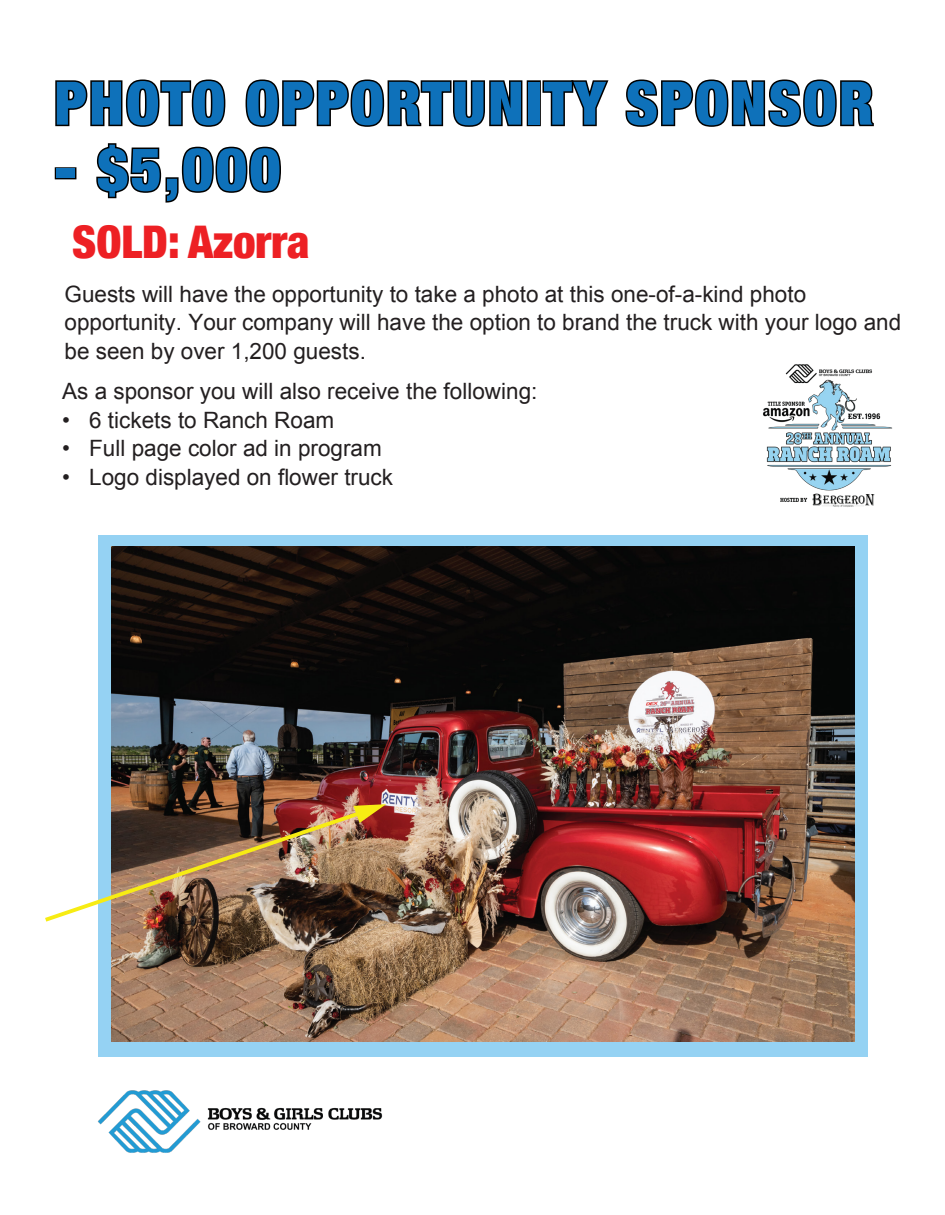
<style>
.page{position:relative;width:945px;height:1215px;background:#fff}
.page>*{position:absolute;margin:0;border:0;box-sizing:border-box;transform-origin:0 0}
.t1{font:900 condensed 60px "Helvetica Neue";letter-spacing:.04em;color:#0e71ba}
.t2{font:900 condensed 45px "Helvetica Neue";color:#ed2024}
.t3{font:22.5px/28.5px "Arial";color:#231f20}
</style>
<div class="page">
<div style="left:98px;top:535px;width:769px;height:521px;background:#95d2f3"></div>
<img style="left:111px;top:546px;width:743px;height:496px">
<img style="left:45px;top:804px;width:341px;height:118px">
<svg style="left:55px;top:79px;width:171px;height:48px"></svg>
<svg style="left:245px;top:79px;width:278px;height:48px"></svg>
<div style="left:527px;top:80px;width:14px;height:46px;border:3px solid #000"></div>
<svg style="left:542px;top:80px;width:67px;height:47px"></svg>
<svg style="left:625px;top:79px;width:249px;height:48px"></svg>
<div style="left:55px;top:167px;width:21px;height:12px;border:3px solid #000"></div>
<svg style="left:96px;top:143px;width:185px;height:60px"></svg>
<img style="left:97px;top:1090px;width:286px;height:63px">
<img style="left:763px;top:364px;width:130px;height:143px">
<h1 class="t1" style="left:55px;top:54px;width:820px">PHOTO OPPORTUNITY SPONSOR</h1>
<h1 class="t1" style="left:55px;top:120px;width:228px">- $5,000</h1>
<h2 class="t2" style="left:72px;top:205px;width:239px">SOLD: Azorra</h2>
<p class="t3" style="left:65px;top:280px;width:838px">Guests will have the opportunity to take a photo at this one-of-a-kind photo opportunity. Your company will have the option to brand the truck with your logo and be seen by over 1,200 guests.</p>
<p class="t3" style="left:62px;top:377px;width:477px">As a sponsor you will also receive the following:</p>
<p class="t3" style="left:62px;top:406px;width:274px">• 6 tickets to Ranch Roam</p>
<p class="t3" style="left:62px;top:434px;width:321px">• Full page color ad in program</p>
<p class="t3" style="left:62px;top:463px;width:332px">• Logo displayed on flower truck</p>
</div>
